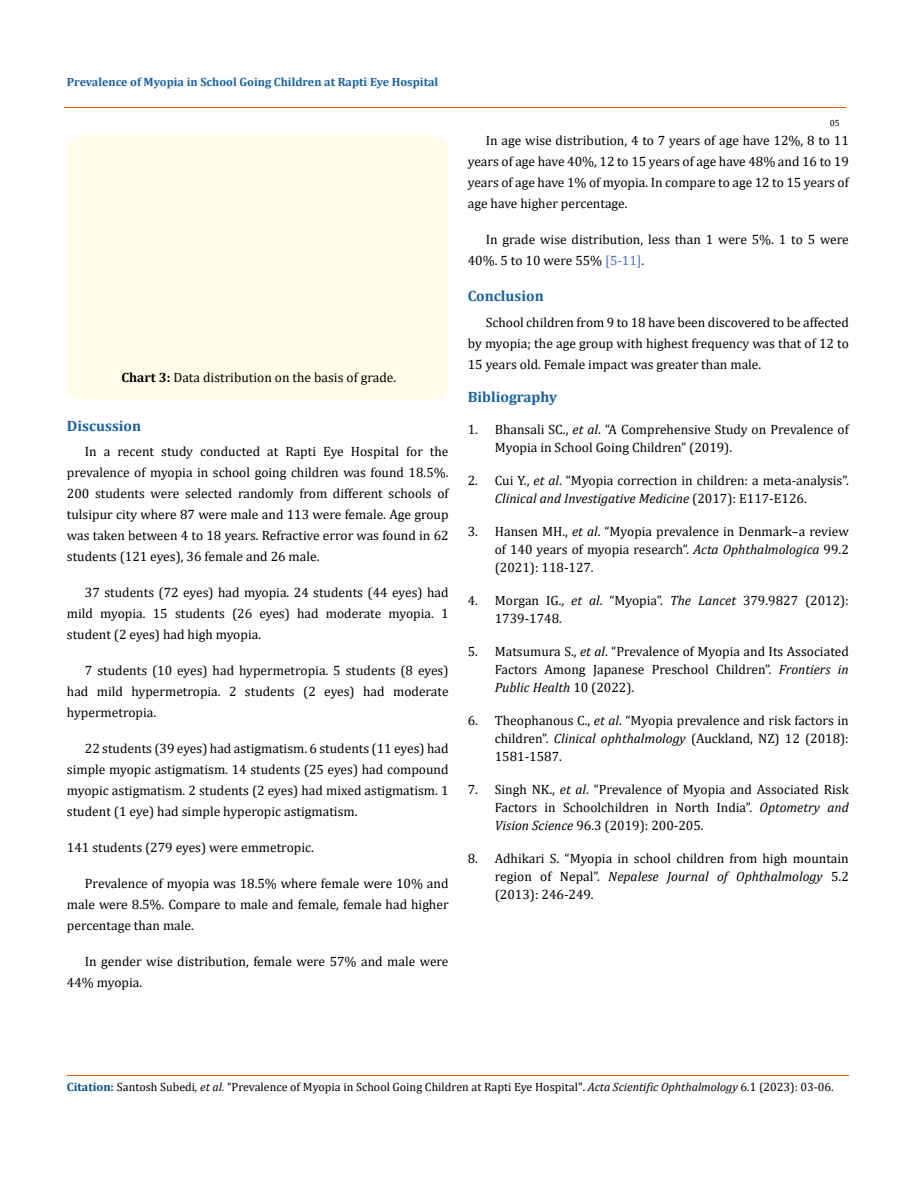
<style>
.page{position:relative;width:917px;height:1188px;background:#fff}
.page>*{position:absolute;margin:0;border:0;box-sizing:border-box;transform-origin:0 0}
.t1{font:700 15px "Cambria";color:#1560a6}
.t2{font:13.5px/21px "Cambria";color:#000;text-align:justify}
.t3{font:12px "Cambria";color:#000}
.t4{font:700 12px "Cambria";color:#1560a6}
.t5{font:9px "Cambria";color:#000}
.s1{font-weight:700}
.s2{color:#4472c4}
.s3{font-style:italic}
.s4{font-weight:700;color:#035089}
</style>
<div class="page">
<div style="left:67px;top:135px;width:381px;height:266px;background:#fffde9;border-radius:18px"></div>
<hr style="left:64px;top:108px;width:781px;height:1px;background:#e05d1a">
<hr style="left:67px;top:1076px;width:781px;height:1px;background:#e05d1a">
<p class="t4" style="left:67px;top:73px;width:373px">Prevalence of Myopia in School Going Children at Rapti Eye Hospital</p>
<p class="t2" style="left:121px;top:367px;width:276px"><span class="s1">Chart 3:</span> Data distribution on the basis of grade.</p>
<p class="t1" style="left:67px;top:415px;width:76px">Discussion</p>
<p class="t2" style="left:67px;top:441px;width:383px;text-indent:18px">In a recent study conducted at Rapti Eye Hospital for the prevalence of myopia in school going children was found 18.5%.<br>200 students were selected randomly from different schools of tulsipur city where 87 were male and 113 were female. Age group was taken between 4 to 18 years. Refractive error was found in 62 students (121 eyes), 36 female and 26 male.</p>
<p class="t2" style="left:67px;top:582px;width:383px;text-indent:18px">37 students (72 eyes) had myopia. 24 students (44 eyes) had mild myopia. 15 students (26 eyes) had moderate myopia. 1 student (2 eyes) had high myopia.</p>
<p class="t2" style="left:67px;top:660px;width:383px;text-indent:18px">7 students (10 eyes) had hypermetropia. 5 students (8 eyes) had mild hypermetropia. 2 students (2 eyes) had moderate hypermetropia.</p>
<p class="t2" style="left:67px;top:738px;width:383px;text-indent:18px">22 students (39 eyes) had astigmatism. 6 students (11 eyes) had simple myopic astigmatism. 14 students (25 eyes) had compound myopic astigmatism. 2 students (2 eyes) had mixed astigmatism. 1 student (1 eye) had simple hyperopic astigmatism.</p>
<p class="t2" style="left:67px;top:837px;width:248px">141 students (279 eyes) were emmetropic.</p>
<p class="t2" style="left:67px;top:873px;width:383px;text-indent:18px">Prevalence of myopia was 18.5% where female were 10% and male were 8.5%. Compare to male and female, female had higher percentage than male.</p>
<p class="t2" style="left:67px;top:951px;width:383px;text-indent:18px">In gender wise distribution, female were 57% and male were<br>44% myopia.</p>
<p class="t5" style="left:829px;top:118px;width:11px">05</p>
<p class="t2" style="left:468px;top:130px;width:382px;text-indent:18px">In age wise distribution, 4 to 7 years of age have 12%, 8 to 11 years of age have 40%, 12 to 15 years of age have 48% and 16 to 19 years of age have 1% of myopia. In compare to age 12 to 15 years of age have higher percentage.</p>
<p class="t2" style="left:468px;top:229px;width:382px;text-indent:18px">In grade wise distribution, less than 1 were 5%. 1 to 5 were<br>40%. 5 to 10 were 55% <span class="s2">[5-11]</span>.</p>
<p class="t1" style="left:468px;top:286px;width:77px">Conclusion</p>
<p class="t2" style="left:468px;top:312px;width:382px;text-indent:18px">School children from 9 to 18 have been discovered to be affected by myopia; the age group with highest frequency was that of 12 to 15 years old. Female impact was greater than male.</p>
<p class="t1" style="left:468px;top:386px;width:91px">Bibliography</p>
<p class="t2" style="left:495px;top:421px;width:355px;line-height:18px;text-indent:-27px">1. Bhansali SC., <span class="s3">et al</span>. “A Comprehensive Study on Prevalence of<br>Myopia in School Going Children” (2019).</p>
<p class="t2" style="left:495px;top:472px;width:355px;line-height:18px;text-indent:-27px">2. Cui Y., <span class="s3">et al</span>. “Myopia correction in children: a meta-analysis”.<br><span class="s3">Clinical and Investigative Medicine</span> (2017): E117-E126.</p>
<p class="t2" style="left:495px;top:523px;width:355px;line-height:18px;text-indent:-27px">3. Hansen MH., <span class="s3">et al</span>. “Myopia prevalence in Denmark–a review of 140 years of myopia research”. <span class="s3">Acta Ophthalmologica</span> 99.2 (2021): 118-127.</p>
<p class="t2" style="left:495px;top:592px;width:355px;line-height:18px;text-indent:-27px">4. Morgan IG., <span class="s3">et al</span>. “Myopia”. <span class="s3">The Lancet</span> 379.9827 (2012):<br>1739-1748.</p>
<p class="t2" style="left:495px;top:643px;width:355px;line-height:18px;text-indent:-27px">5. Matsumura S., <span class="s3">et al</span>. “Prevalence of Myopia and Its Associated Factors Among Japanese Preschool Children”. <span class="s3">Frontiers in Public Health</span> 10 (2022).</p>
<p class="t2" style="left:495px;top:712px;width:355px;line-height:18px;text-indent:-27px">6. Theophanous C., <span class="s3">et al</span>. “Myopia prevalence and risk factors in children”. <span class="s3">Clinical ophthalmology</span> (Auckland, NZ) 12 (2018):<br>1581-1587.</p>
<p class="t2" style="left:495px;top:781px;width:355px;line-height:18px;text-indent:-27px">7. Singh NK., <span class="s3">et al</span>. “Prevalence of Myopia and Associated Risk Factors in Schoolchildren in North India”. <span class="s3">Optometry and Vision Science</span> 96.3 (2019): 200-205.</p>
<p class="t2" style="left:495px;top:850px;width:355px;line-height:18px;text-indent:-27px">8. Adhikari S. “Myopia in school children from high mountain region of Nepal”. <span class="s3">Nepalese Journal of Ophthalmology</span> 5.2 (2013): 246-249.</p>
<p class="t3" style="left:67px;top:1080px;width:768px"><span class="s4">Citation:</span> Santosh Subedi<span class="s3">, et al.</span> “Prevalence of Myopia in School Going Children at Rapti Eye Hospital". <span class="s3">Acta Scientific Ophthalmology</span> 6.1 (2023): 03-06.</p>
</div>
